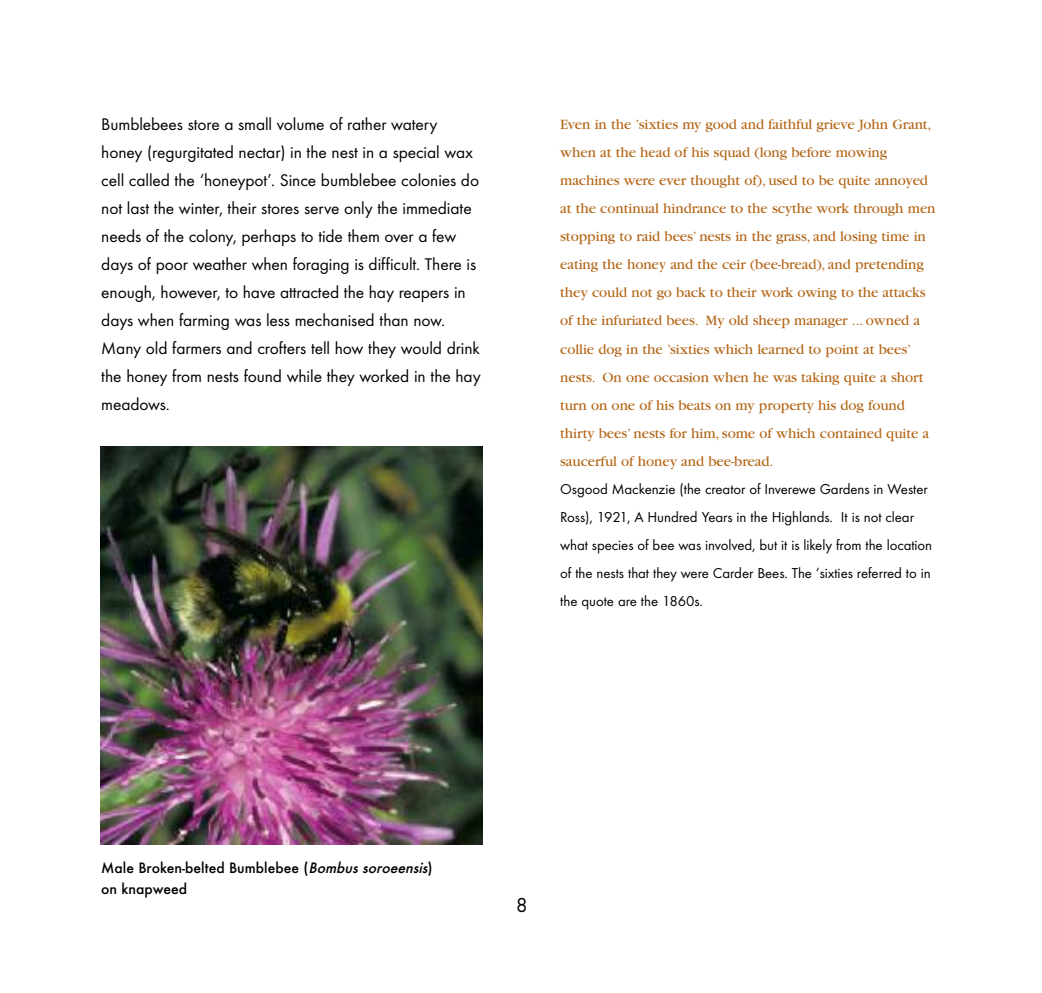
<style>
.page{position:relative;width:1042px;height:993px;background:#fff}
.page>*{position:absolute;margin:0;border:0;box-sizing:border-box;transform-origin:0 0}
.t1{font:21px "Futura T";color:#000}
.t2{font:17.5px/28px "Futura T";letter-spacing:-.005em;color:#000}
.t3{font:500 15.75px/21px "Futura T";color:#000}
.t4{font:14.88px/28px "Garamond";letter-spacing:-.005em;color:#b46719}
.t5{font:14.88px/28px "Futura T";letter-spacing:-.005em;color:#000}
.s1{font-style:italic}
</style>
<div class="page">
<img style="left:100px;top:446px;width:383px;height:397px">
<p class="t2" style="left:101px;top:110px;width:381px">Bumblebees store a small volume of rather watery honey (regurgitated nectar) in the nest in a special wax cell called the ‘honeypot’. Since bumblebee colonies do not last the winter, their stores serve only the immediate needs of the colony, perhaps to tide them over a few days of poor weather when foraging is difficult. There is enough, however, to have attracted the hay reapers in days when farming was less mechanised than now.<br>Many old farmers and crofters tell how they would drink the honey from nests found while they worked in the hay meadows.</p>
<p class="t4" style="left:560px;top:112px;width:377px">Even in the ’sixties my good and faithful grieve John Grant, when at the head of his squad (long before mowing machines were ever thought of), used to be quite annoyed at the continual hindrance to the scythe work through men stopping to raid bees’ nests in the grass, and losing time in eating the honey and the ceir (bee-bread), and pretending they could not go back to their work owing to the attacks of the infuriated bees. My old sheep manager ... owned a collie dog in the ’sixties which learned to point at bees’ nests. On one occasion when he was taking quite a short turn on one of his beats on my property his dog found thirty bees’ nests for him, some of which contained quite a saucerful of honey and bee-bread.</p>
<p class="t5" style="left:560px;top:474px;width:373px">Osgood Mackenzie (the creator of Inverewe Gardens in Wester Ross), 1921, A Hundred Years in the Highlands. It is not clear what species of bee was involved, but it is likely from the location of the nests that they were Carder Bees. The ‘sixties referred to in the quote are the 1860s.</p>
<p class="t3" style="left:101px;top:856px;width:333px">Male Broken-belted Bumblebee (<span class="s1">Bombus soroeensis</span>) on knapweed</p>
<h1 class="t1" style="left:516px;top:892px;width:13px">8</h1>
</div>
